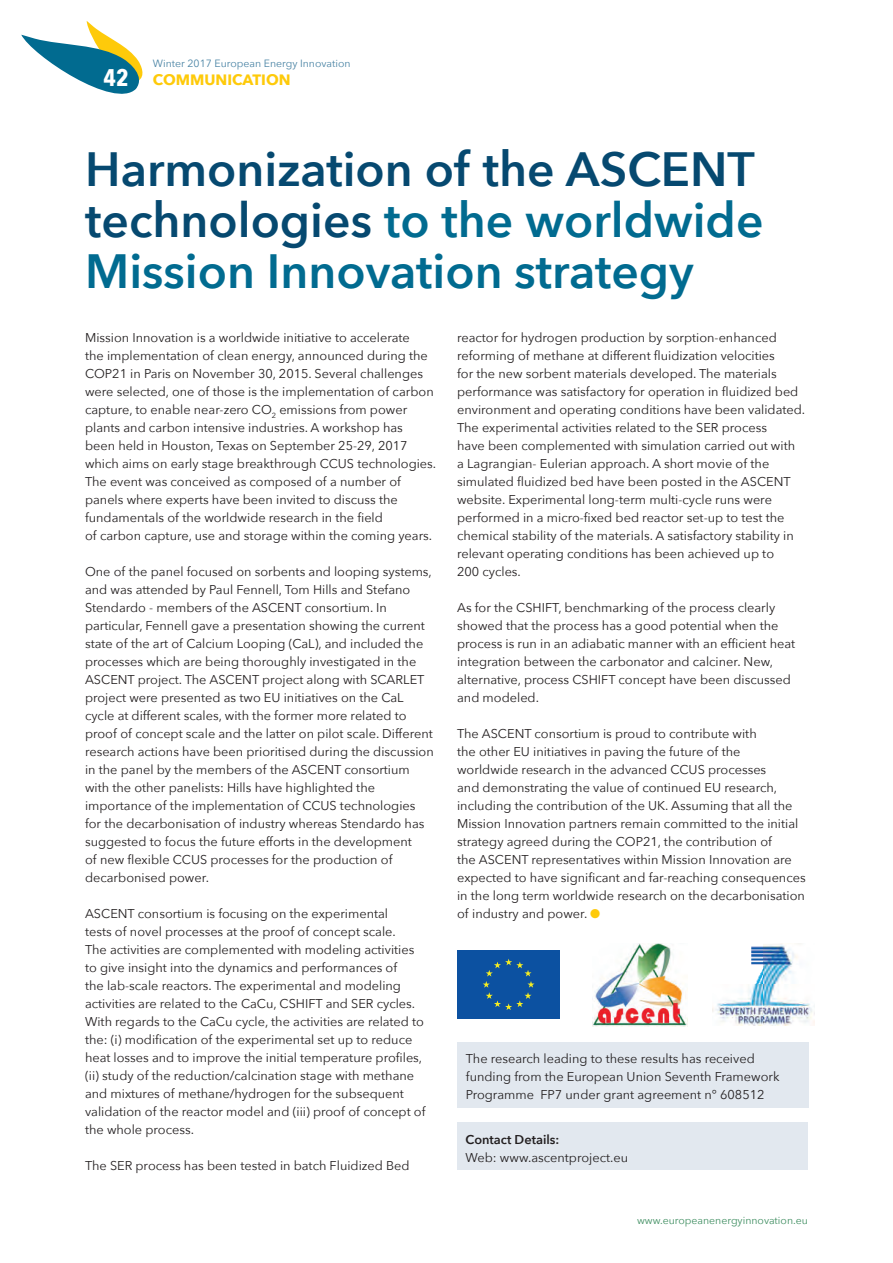
<style>
.page{position:relative;width:893px;height:1263px;background:#fff}
.page>*{position:absolute;margin:0;border:0;box-sizing:border-box;transform-origin:0 0}
.t1{font:600 48px/51px "Avenir Next";color:#016b90}
.t2{font:700 15px "Avenir Next";color:#feca0a}
.t3{font:12.75px/18px "Avenir Next";color:#231f20}
.t4{font:10.5px "Avenir Next";color:#4983a4}
.t5{font:10.5px "Avenir Next";color:#3f8e61}
.s1{font-family:"Avenir Next Condensed";font-size:24px;color:#fff}
.s2{color:#064970}
.s3{color:#feca0a}
.s4{font-weight:600}
</style>
<div class="page">
<svg style="left:21px;top:21px;width:122px;height:73px"></svg>
<div style="left:457px;top:1122px;width:351px;height:48px;background:#e2e8ef"></div>
<img style="left:593px;top:943px;width:94px;height:83px">
<img style="left:712px;top:943px;width:102px;height:83px">
<div style="left:457px;top:1042px;width:352px;height:66px;background:#e2e8ef"></div>
<div style="left:457px;top:950px;width:103px;height:69px;background:#0c51a1"></div>
<svg style="left:483px;top:959px;width:51px;height:51px"></svg>
<p class="t4" style="left:153px;top:55px;width:199px">Winter 2017 European Energy Innovation</p>
<p class="t2" style="left:103px;top:67px;width:189px"><span class="s1">42</span> COMMUNICATION</p>
<p class="t1" style="left:85px;top:143px;width:680px"><span class="s2">Harmonization of the ASCENT technologies</span> to the worldwide<br>Mission Innovation strategy</p>
<p class="t3" style="left:85px;top:328px;width:353px">Mission Innovation is a worldwide initiative to accelerate<br>the implementation of clean energy, announced during the COP21 in Paris on November 30, 2015. Several challenges were selected, one of those is the implementation of carbon capture, to enable near-zero CO<sub>2</sub> emissions from power plants and carbon intensive industries. A workshop has been held in Houston, Texas on September 25-29, 2017 which aims on early stage breakthrough CCUS technologies.<br>The event was conceived as composed of a number of panels where experts have been invited to discuss the fundamentals of the worldwide research in the field<br>of carbon capture, use and storage within the coming years.</p>
<p class="t3" style="left:85px;top:562px;width:350px">One of the panel focused on sorbents and looping systems, and was attended by Paul Fennell, Tom Hills and Stefano Stendardo - members of the ASCENT consortium. In particular, Fennell gave a presentation showing the current state of the art of Calcium Looping (CaL), and included the processes which are being thoroughly investigated in the ASCENT project. The ASCENT project along with SCARLET project were presented as two EU initiatives on the CaL cycle at different scales, with the former more related to proof of concept scale and the latter on pilot scale. Different research actions have been prioritised during the discussion in the panel by the members of the ASCENT consortium with the other panelists: Hills have highlighted the importance of the implementation of CCUS technologies for the decarbonisation of industry whereas Stendardo has suggested to focus the future efforts in the development<br>of new flexible CCUS processes for the production of decarbonised power.</p>
<p class="t3" style="left:85px;top:904px;width:342px">ASCENT consortium is focusing on the experimental<br>tests of novel processes at the proof of concept scale.<br>The activities are complemented with modeling activities to give insight into the dynamics and performances of<br>the lab-scale reactors. The experimental and modeling activities are related to the CaCu, CSHIFT and SER cycles.<br>With regards to the CaCu cycle, the activities are related to the: (i) modification of the experimental set up to reduce heat losses and to improve the initial temperature profiles, (ii) study of the reduction/calcination stage with methane and mixtures of methane/hydrogen for the subsequent validation of the reactor model and (iii) proof of concept of the whole process.</p>
<p class="t3" style="left:85px;top:1156px;width:326px">The SER process has been tested in batch Fluidized Bed</p>
<p class="t3" style="left:457px;top:328px;width:349px">reactor for hydrogen production by sorption-enhanced reforming of methane at different fluidization velocities<br>for the new sorbent materials developed. The materials performance was satisfactory for operation in fluidized bed environment and operating conditions have been validated.<br>The experimental activities related to the SER process<br>have been complemented with simulation carried out with a Lagrangian- Eulerian approach. A short movie of the simulated fluidized bed have been posted in the ASCENT website. Experimental long-term multi-cycle runs were performed in a micro-fixed bed reactor set-up to test the chemical stability of the materials. A satisfactory stability in relevant operating conditions has been achieved up to<br>200 cycles.</p>
<p class="t3" style="left:457px;top:598px;width:340px">As for the CSHIFT, benchmarking of the process clearly showed that the process has a good potential when the process is run in an adiabatic manner with an efficient heat integration between the carbonator and calciner. New, alternative, process CSHIFT concept have been discussed and modeled.</p>
<p class="t3" style="left:457px;top:724px;width:350px">The ASCENT consortium is proud to contribute with<br>the other EU initiatives in paving the future of the<br>worldwide research in the advanced CCUS processes<br>and demonstrating the value of continued EU research, including the contribution of the UK. Assuming that all the Mission Innovation partners remain committed to the initial strategy agreed during the COP21, the contribution of<br>the ASCENT representatives within Mission Innovation are expected to have significant and far-reaching consequences in the long term worldwide research on the decarbonisation of industry and power. <span class="s3">●</span></p>
<p class="t3" style="left:466px;top:1049px;width:315px">The research leading to these results has received funding from the European Union Seventh Framework<br>Programme FP7 under grant agreement n° 608512</p>
<p class="t3" style="left:466px;top:1130px;width:164px"><span class="s4">Contact Details:<br></span>Web: www.ascentproject.eu</p>
<p class="t5" style="left:637px;top:1211px;width:172px">www.europeanenergyinnovation.eu</p>
</div>
